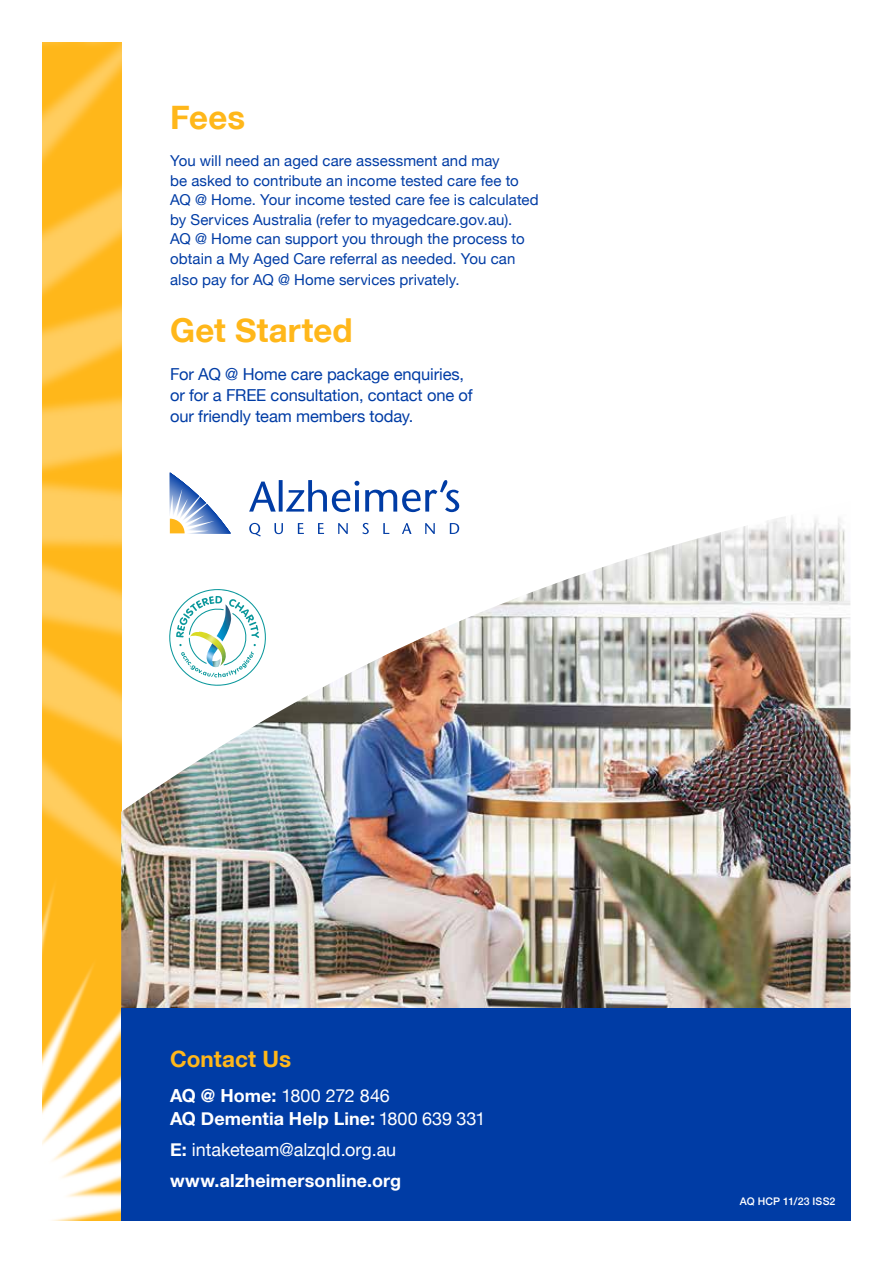
<style>
.page{position:relative;width:893px;height:1263px;background:#fff}
.page>*{position:absolute;margin:0;border:0;box-sizing:border-box;transform-origin:0 0}
.t1{font:700 33px "Helvetica Neue";letter-spacing:.005em;color:#ffb71a}
.t2{font:700 22.5px "Helvetica Neue";color:#ffb71a}
.t3{font:700 18px/22.5px "Helvetica Neue";letter-spacing:.01em;color:#fff}
.t4{font:16.5px/21px "Helvetica Neue";letter-spacing:-.005em;color:#003ca5}
.t5{font:15px/19.5px "Helvetica Neue";letter-spacing:.005em;color:#003ca5}
.t6{font:500 10.5px "Helvetica Neue";letter-spacing:.02em;color:#fff}
.s1{font-weight:400}
</style>
<div class="page">
<img style="left:43px;top:43px;width:78px;height:1177px">
<svg style="left:253px;top:480px;width:206px;height:21px"></svg>
<svg style="left:170px;top:472px;width:34px;height:29px"></svg>
<img style="left:121px;top:501px;width:729px;height:507px">
<div style="left:121px;top:1008px;width:729px;height:212px;background:#003ca5"></div>
<h1 class="t1" style="left:170px;top:103px;width:77px">Fees</h1>
<p class="t5" style="left:170px;top:152px;width:370px">You will need an aged care assessment and may<br>be asked to contribute an income tested care fee to AQ @ Home. Your income tested care fee is calculated by Services Australia (refer to myagedcare.gov.au).<br>AQ @ Home can support you through the process to obtain a My Aged Care referral as needed. You can</p>
<p class="t5" style="left:170px;top:270px;width:291px">also pay for AQ @ Home services privately.</p>
<h1 class="t1" style="left:170px;top:315px;width:184px">Get Started</h1>
<p class="t4" style="left:170px;top:364px;width:304px">For AQ @ Home care package enquiries, or for a FREE consultation, contact one of our friendly team members today.</p>
<h2 class="t2" style="left:170px;top:1048px;width:123px">Contact Us</h2>
<p class="t3" style="left:170px;top:1085px;width:317px">AQ @ Home: <span class="s1">1800 272 846<br></span>AQ Dementia Help Line: <span class="s1">1800 639 331</span></p>
<p class="t3" style="left:170px;top:1135px;width:233px;line-height:31px">E: <span class="s1">intaketeam@alzqld.org.au </span>www.alzheimersonline.org</p>
<p class="t6" style="left:740px;top:1193px;width:97px">AQ HCP 11/23 ISS2</p>
</div>
